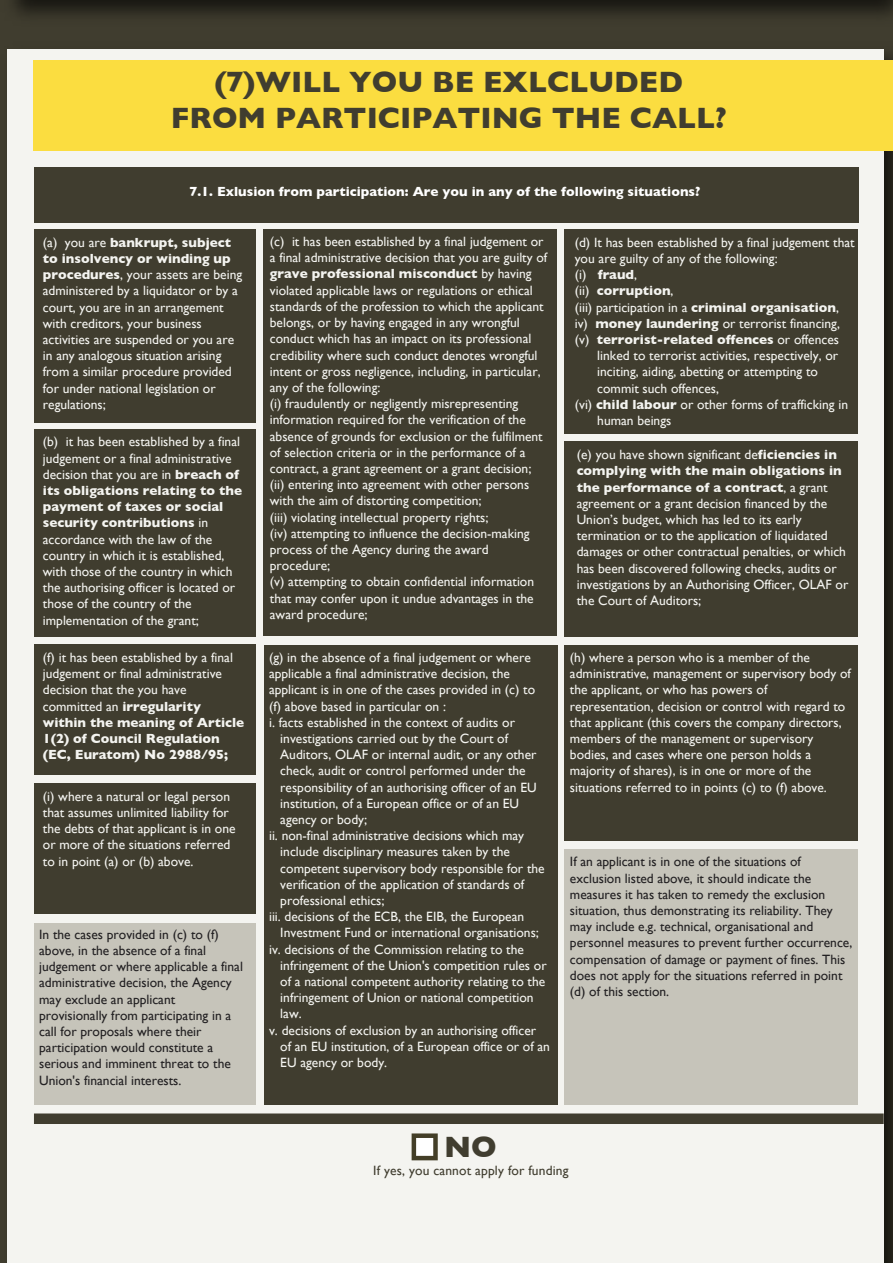
<style>
.page{position:relative;width:893px;height:1263px;background:#fff}
.page>*{position:absolute;margin:0;border:0;box-sizing:border-box;transform-origin:0 0}
.t1{font:700 30px/36px "Gill Sans";color:#403d2f;text-align:center}
.t2{font:13.5px/16.2px "Gill Sans";color:#f4f4f0}
.t3{font:13.5px/16.2px "Gill Sans";color:#222022}
.t4{font:700 13.5px "Gill Sans";color:#fff}
.t5{font:13.5px "Gill Sans";letter-spacing:.01em;color:#403d2f}
.s1{font-weight:700}
</style>
<div class="page">
<img style="left:0;top:38px;width:893px;height:1225px">
<div style="left:7px;top:50px;width:877px;height:1213px;background:#f4f4f0"></div>
<div style="left:34px;top:60px;width:859px;height:90px;background:#fbdd40"></div>
<div style="left:34px;top:167px;width:824px;height:55px;background:#403d2f"></div>
<div style="left:34px;top:229px;width:222px;height:194px;background:#403d2f"></div>
<div style="left:263px;top:229px;width:293px;height:407px;background:#403d2f"></div>
<div style="left:565px;top:229px;width:293px;height:205px;background:#403d2f"></div>
<div style="left:34px;top:429px;width:222px;height:207px;background:#403d2f"></div>
<div style="left:565px;top:441px;width:293px;height:195px;background:#403d2f"></div>
<div style="left:34px;top:1113px;width:850px;height:11px;background:#403d2f"></div>
<svg style="left:412px;top:1133px;width:26px;height:27px"></svg>
<img style="left:0;top:0;width:893px;height:31px">
<div style="left:34px;top:644px;width:222px;height:131px;background:#403d2f"></div>
<div style="left:264px;top:645px;width:293px;height:459px;background:#403d2f"></div>
<div style="left:565px;top:645px;width:293px;height:195px;background:#403d2f"></div>
<div style="left:34px;top:783px;width:222px;height:131px;background:#403d2f"></div>
<div style="left:565px;top:848px;width:293px;height:256px;background:#c6c4ba"></div>
<div style="left:34px;top:922px;width:222px;height:182px;background:#c6c4ba"></div>
<h1 class="t1" style="left:171px;top:63px;width:557px">(7)WILL YOU BE EXLCLUDED<br>FROM PARTICIPATING THE CALL?</h1>
<p class="t4" style="left:189px;top:184px;width:512px">7.1. Exlusion from participation: Are you in any of the following situations?</p>
<p class="t2" style="left:43px;top:234px;width:201px">(a) you are <span class="s1">bankrupt, subject to insolvency or winding up procedures</span>, your assets are being administered by a liquidator or by a court, you are in an arrangement with creditors, your business activities are suspended or you are in any analogous situation arising from a similar procedure provided for under national legislation or regulations;</p>
<p class="t2" style="left:270px;top:233px;width:279px">(c) it has been established by a final judgement or a final administrative decision that you are guilty of <span class="s1">grave professional misconduct</span> by having violated applicable laws or regulations or ethical standards of the profession to which the applicant belongs, or by having engaged in any wrongful conduct which has an impact on its professional credibility where such conduct denotes wrongful intent or gross negligence, including, in particular, any of the following:<br>(i) fraudulently or negligently misrepresenting information required for the verification of the absence of grounds for exclusion or the fulfilment of selection criteria or in the performance of a contract, a grant agreement or a grant decision; (ii) entering into agreement with other persons with the aim of distorting competition;<br>(iii) violating intellectual property rights;<br>(iv) attempting to influence the decision-making process of the Agency during the award procedure;<br>(v) attempting to obtain confidential information that may confer upon it undue advantages in the award procedure;</p>
<p class="t2" style="left:575px;top:234px;width:281px">(d) It has been established by a final judgement that you are guilty of any of the following:<br>(i) <span class="s1">fraud</span>,<br>(ii) <span class="s1">corruption</span>,<br>(iii) participation in a <span class="s1">criminal organisation</span>, iv) <span class="s1">money laundering</span> or terrorist financing, (v) <span class="s1">terrorist-related offences</span> or offences</p>
<p class="t2" style="left:597px;top:347px;width:242px">linked to terrorist activities, respectively, or</p>
<p class="t2" style="left:597px;top:364px;width:222px">inciting, aiding, abetting or attempting to</p>
<p class="t2" style="left:597px;top:380px;width:123px">commit such offences,</p>
<p class="t2" style="left:575px;top:396px;width:275px">(vi) <span class="s1">child labour</span> or other forms of trafficking in</p>
<p class="t2" style="left:597px;top:412px;width:76px">human beings</p>
<p class="t2" style="left:43px;top:434px;width:201px">(b) it has been established by a final judgement or a final administrative decision that you are in <span class="s1">breach of its obligations relating to the payment of taxes or social security contributions</span> in accordance with the law of the country in which it is established, with those of the country in which the authorising officer is located or those of the country of the implementation of the grant;</p>
<p class="t2" style="left:577px;top:446px;width:273px">(e) you have shown significant de<span class="s1">ficiencies in complying with the main obligations in the performance of a contract</span>, a grant agreement or a grant decision financed by the Union’s budget, which has led to its early termination or to the application of liquidated damages or other contractual penalties, or which has been discovered following checks, audits or investigations by an Authorising Officer, OLAF or the Court of Auditors;</p>
<p class="t2" style="left:43px;top:649px;width:203px">(f) it has been established by a final judgement or final administrative decision that the you have committed an <span class="s1">irregularity within the meaning of Article<br>1(2) of Council Regulation (EC, Euratom) No 2988/95;</span></p>
<p class="t2" style="left:269px;top:649px;width:263px">(g) in the absence of a final judgement or where</p>
<p class="t2" style="left:269px;top:665px;width:242px">applicable a final administrative decision, the</p>
<p class="t2" style="left:269px;top:682px;width:268px">applicant is in one of the cases provided in (c) to</p>
<p class="t2" style="left:269px;top:698px;width:178px">(f) above based in particular on :</p>
<p class="t2" style="left:269px;top:714px;width:247px">i. facts established in the context of audits or</p>
<p class="t2" style="left:280px;top:730px;width:229px">investigations carried out by the Court of</p>
<p class="t2" style="left:280px;top:746px;width:258px">Auditors, OLAF or internal audit, or any other</p>
<p class="t2" style="left:280px;top:763px;width:247px">check, audit or control performed under the</p>
<p class="t2" style="left:280px;top:779px;width:258px">responsibility of an authorising officer of an EU</p>
<p class="t2" style="left:280px;top:795px;width:240px">institution, of a European office or of an EU</p>
<p class="t2" style="left:280px;top:811px;width:88px">agency or body;</p>
<p class="t2" style="left:269px;top:827px;width:257px">ii. non-final administrative decisions which may</p>
<p class="t2" style="left:280px;top:844px;width:231px">include disciplinary measures taken by the</p>
<p class="t2" style="left:280px;top:860px;width:266px">competent supervisory body responsible for the</p>
<p class="t2" style="left:280px;top:876px;width:245px">verification of the application of standards of</p>
<p class="t2" style="left:280px;top:892px;width:106px">professional ethics;</p>
<p class="t2" style="left:269px;top:908px;width:257px">iii. decisions of the ECB, the EIB, the European</p>
<p class="t2" style="left:280px;top:925px;width:260px">Investment Fund or international organisations;</p>
<p class="t2" style="left:269px;top:941px;width:256px">iv. decisions of the Commission relating to the</p>
<p class="t2" style="left:280px;top:957px;width:268px">infringement of the Union's competition rules or</p>
<p class="t2" style="left:280px;top:973px;width:267px">of a national competent authority relating to the</p>
<p class="t2" style="left:280px;top:989px;width:255px">infringement of Union or national competition</p>
<p class="t2" style="left:280px;top:1006px;width:23px">law.</p>
<p class="t2" style="left:269px;top:1022px;width:269px">v. decisions of exclusion by an authorising officer</p>
<p class="t2" style="left:280px;top:1038px;width:271px">of an EU institution, of a European office or of an</p>
<p class="t2" style="left:280px;top:1054px;width:108px">EU agency or body.</p>
<p class="t2" style="left:43px;top:788px;width:194px">(i) where a natural or legal person that assumes unlimited liability for the debts of that applicant is in one or more of the situations referred to in point (a) or (b) above.</p>
<p class="t3" style="left:39px;top:926px;width:205px">In the cases provided in (c) to (f) above, in the absence of a final judgement or where applicable a final administrative decision, the Agency may exclude an applicant provisionally from participating in a call for proposals where their participation would constitute a serious and imminent threat to the Union's financial interests.</p>
<p class="t2" style="left:570px;top:649px;width:283px">(h) where a person who is a member of the administrative, management or supervisory body of the applicant, or who has powers of representation, decision or control with regard to that applicant (this covers the company directors, members of the management or supervisory bodies, and cases where one person holds a majority of shares), is in one or more of the situations referred to in points (c) to (f) above.</p>
<p class="t3" style="left:570px;top:854px;width:284px">If an applicant is in one of the situations of exclusion listed above, it should indicate the measures it has taken to remedy the exclusion situation, thus demonstrating its reliability. They may include e.g. technical, organisational and personnel measures to prevent further occurrence, compensation of damage or payment of fines. This does not apply for the situations referred in point (d) of this section.</p>
<h1 class="t1" style="left:444px;top:1128px;width:54px">NO</h1>
<p class="t5" style="left:373px;top:1163px;width:197px">If yes, you cannot apply for funding</p>
</div>
